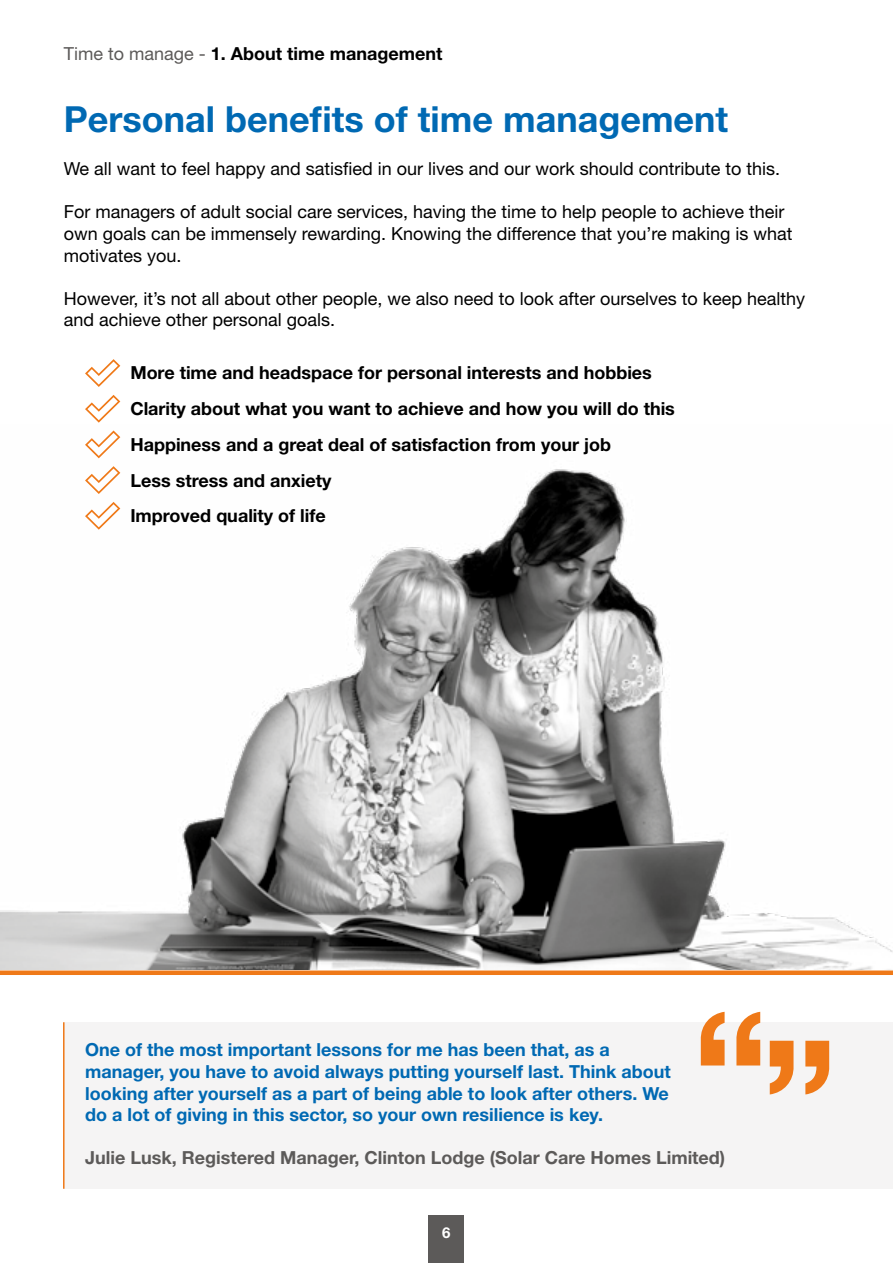
<style>
.page{position:relative;width:893px;height:1263px;background:#fff}
.page>*{position:absolute;margin:0;border:0;box-sizing:border-box;transform-origin:0 0}
.t1{font:700 36px "Helvetica Neue LT Std";color:#0069b3}
.t2{font:18px/21.6px "Helvetica Neue LT Std";color:#000}
.t3{font:700 18px/35.7px "Helvetica Neue LT Std";color:#000}
.t4{font:700 18px/21.6px "Helvetica Neue LT Std";color:#0069b3}
.t5{font:700 18px "Helvetica Neue LT Std";color:#5c5a59}
.t6{font:700 15px "Helvetica Neue LT Std";color:#fff}
.s1{font-weight:400;color:#5c5a59}
</style>
<div class="page">
<img style="left:0;top:437px;width:893px;height:532px">
<svg style="left:85px;top:359px;width:35px;height:28px"></svg>
<svg style="left:85px;top:395px;width:35px;height:28px"></svg>
<svg style="left:85px;top:430px;width:35px;height:28px"></svg>
<svg style="left:85px;top:466px;width:35px;height:28px"></svg>
<svg style="left:85px;top:502px;width:35px;height:28px"></svg>
<div style="left:64px;top:1022px;width:829px;height:167px;background:#f5f4f4"></div>
<svg style="left:770px;top:1041px;width:60px;height:53px"></svg>
<svg style="left:700px;top:1012px;width:60px;height:53px"></svg>
<hr style="left:63px;top:1022px;width:2px;height:167px;background:#ef7918">
<div style="left:0;top:970px;width:893px;height:5px;background:#ef7918"></div>
<div style="left:429px;top:1216px;width:35px;height:47px;background:#5c5a59"></div>
<p class="t3" style="left:64px;top:36px;width:380px"><span class="s1">Time to manage -</span> 1. About time management</p>
<h1 class="t1" style="left:64px;top:97px;width:666px">Personal benefits of time management</h1>
<p class="t2" style="left:64px;top:158px;width:718px">We all want to feel happy and satisfied in our lives and our work should contribute to this.</p>
<p class="t2" style="left:64px;top:201px;width:730px">For managers of adult social care services, having the time to help people to achieve their own goals can be immensely rewarding. Knowing the difference that you’re making is what motivates you.</p>
<p class="t2" style="left:64px;top:287px;width:743px">However, it’s not all about other people, we also need to look after ourselves to keep healthy and achieve other personal goals.</p>
<p class="t3" style="left:130px;top:355px;width:546px">More time and headspace for personal interests and hobbies Clarity about what you want to achieve and how you will do this Happiness and a great deal of satisfaction from your job<br>Less stress and anxiety<br>Improved quality of life</p>
<p class="t4" style="left:85px;top:1039px;width:587px">One of the most important lessons for me has been that, as a manager, you have to avoid always putting yourself last. Think about looking after yourself as a part of being able to look after others. We do a lot of giving in this sector, so your own resilience is key.</p>
<p class="t5" style="left:85px;top:1147px;width:642px">Julie Lusk, Registered Manager, Clinton Lodge (Solar Care Homes Limited)</p>
<p class="t6" style="left:442px;top:1223px;width:10px">6</p>
</div>
